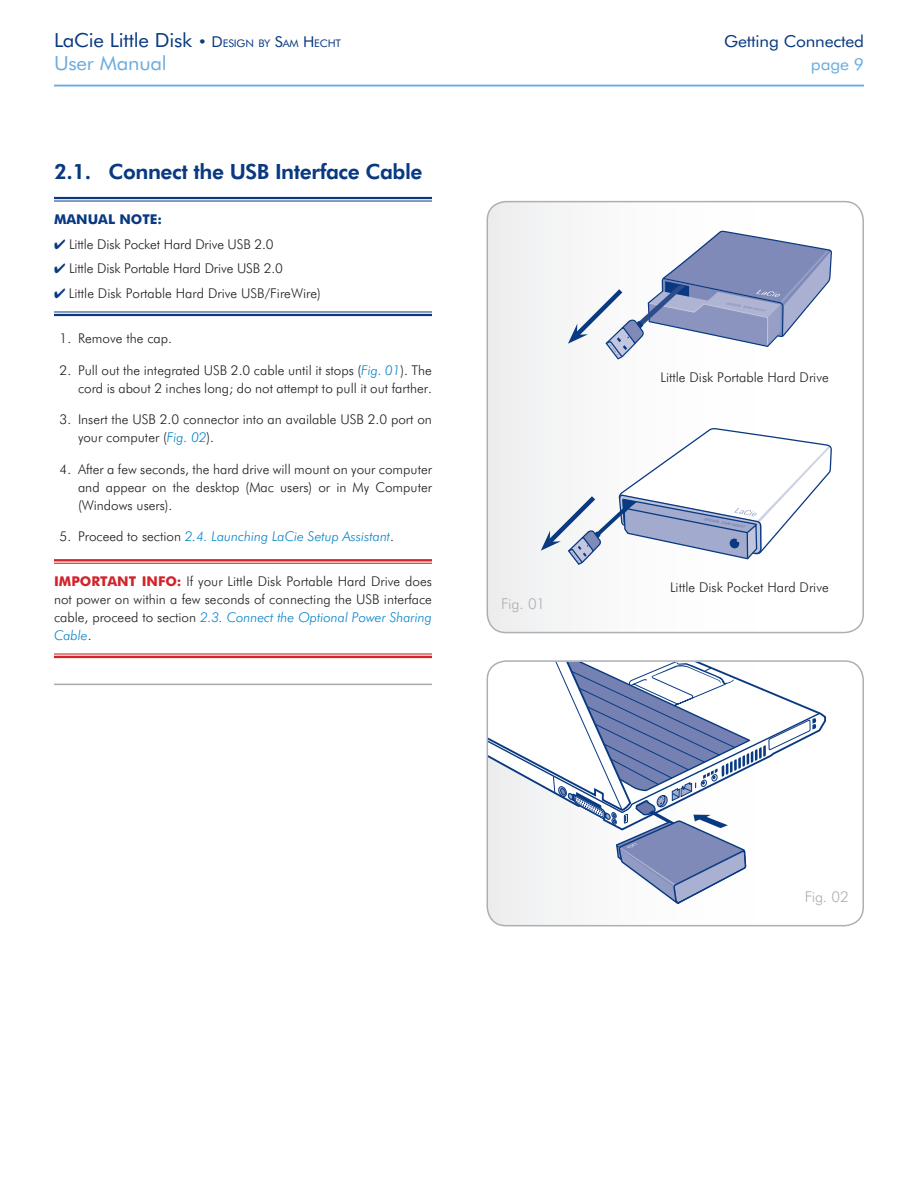
<style>
.page{position:relative;width:918px;height:1188px;background:#fff}
.page>*{position:absolute;margin:0;border:0;box-sizing:border-box;transform-origin:0 0}
._1_1_Heading{font:800 21px "Futura BT";letter-spacing:-.02em;color:#083981}
.t1{font:19.5px "Futura BT";letter-spacing:-.01em;color:#083981;scale:1.05 1}
.t2{font:19.5px "Futura BT";letter-spacing:-.01em;color:#6caddf;scale:1.05 1}
.t3{font:16.5px "Futura BT";letter-spacing:-.01em;color:#083981;scale:1.05 1}
.t4{font:16.5px "Futura BT";color:#6caddf;scale:1.05 1}
.t5{font:300 15px "Futura BT";color:#aeafb3}
.Numbering_123{font:300 13.5px/18px "Futura BT";color:#231f20;text-align:right}
.Important_note{font:300 13.5px/18px "Futura BT";color:#231f20;text-align:justify}
.Note__middle{font:300 13.5px "Futura BT";letter-spacing:-.01em;color:#231f20}
.Numbering_123-2{font:italic 300 13.5px "Futura BT";color:#0082c8}
.Manual_note__end{font:300 13.5px "Futura BT";color:#231f20}
.Manual_note__begin{font:700 13.5px "Futura BT";color:#083981}
.s1{font-size:15px}
.s2{font-size:10.5px}
.s3{color:#083981}
.s4{font-style:italic;color:#0082c8}
.s5{font-style:normal;color:#231f20}
.s6{font-weight:700;color:#d1232a}
</style>
<div class="page">
<hr style="left:54px;top:85px;width:810px;height:1px;background:#6caddf">
<hr style="left:54px;top:197px;width:378px;height:2px;background:#083981">
<hr style="left:54px;top:201px;width:378px;height:1px;background:#083981">
<hr style="left:54px;top:312px;width:378px;height:1px;background:#083981">
<hr style="left:54px;top:314px;width:378px;height:2px;background:#083981">
<svg style="left:54px;top:561px;width:378px;height:2px"></svg>
<hr style="left:54px;top:559px;width:378px;height:2px;background:#d1232a">
<hr style="left:54px;top:563px;width:378px;height:1px;background:#d1232a">
<hr style="left:54px;top:654px;width:378px;height:4px;background:#f3c9c2">
<hr style="left:54px;top:654px;width:378px;height:1px;background:#d1232a">
<hr style="left:54px;top:656px;width:378px;height:2px;background:#d1232a">
<hr style="left:54px;top:684px;width:378px;height:1px;background:#a8a9ad">
<svg style="left:487px;top:202px;width:376px;height:431px"></svg>
<div style="left:487px;top:201px;width:377px;height:432px;border:2px solid #aeafb3;border-radius:19px"></div>
<svg style="left:487px;top:663px;width:376px;height:263px"></svg>
<svg style="left:821px;top:663px;width:7px;height:169px"></svg>
<svg style="left:488px;top:663px;width:333px;height:242px"></svg>
<div style="left:487px;top:660px;width:377px;height:266px;border:2px solid #aeafb3;border-radius:19px"></div>
<svg style="left:568px;top:230px;width:263px;height:130px"></svg>
<svg style="left:541px;top:428px;width:292px;height:138px"></svg>
<h2 class="t1" style="left:54px;top:28px;width:275px">LaCie Little Disk <span class="s1">• D</span><span class="s2">ESIGN BY</span> <span class="s1">S</span><span class="s2">AM</span> <span class="s1">H</span><span class="s2">ECHT</span></h2>
<p class="t3" style="left:724px;top:31px;width:135px">Getting Connected</p>
<h2 class="t2" style="left:54px;top:52px;width:109px">User Manual</h2>
<p class="t4" style="left:811px;top:55px;width:52px">page 9</p>
<p class="_1_1_Heading" style="left:54px;top:159px;width:370px">2.1. Connect the USB Interface Cable</p>
<p class="Manual_note__begin" style="left:54px;top:211px;width:110px">MANUAL NOTE:</p>
<p class="Note__middle" style="left:54px;top:236px;width:221px"><span class="s3">✔</span> Little Disk Pocket Hard Drive USB 2.0</p>
<p class="Note__middle" style="left:54px;top:260px;width:231px"><span class="s3">✔</span> Little Disk Portable Hard Drive USB 2.0</p>
<p class="Manual_note__end" style="left:54px;top:285px;width:268px"><span class="s3">✔</span> Little Disk Portable Hard Drive USB/FireWire)</p>
<p class="Numbering_123" style="left:60px;top:329px;width:114px">1. Remove the cap.</p>
<p class="Numbering_123" style="left:60px;top:361px;width:374px">2. Pull out the integrated USB 2.0 cable until it stops (<span class="s4">Fig. 01</span>). The cord is about 2 inches long; do not attempt to pull it out farther.</p>
<p class="Numbering_123" style="left:78px;top:410px;width:355px;text-align:left;text-indent:-18px">3. Insert the USB 2.0 connector into an available USB 2.0 port on your computer (<span class="s4">Fig. 02</span>).</p>
<p class="Numbering_123" style="left:78px;top:460px;width:356px;text-align:justify;text-indent:-18px">4. After a few seconds, the hard drive will mount on your computer and appear on the desktop (Mac users) or in My Computer (Windows users).</p>
<p class="Numbering_123-2" style="left:60px;top:528px;width:336px"><span class="s5">5. Proceed to section</span> 2.4. Launching LaCie Setup Assistant<span class="s5">.</span></p>
<p class="Important_note" style="left:54px;top:572px;width:380px"><span class="s6">IMPORTANT INFO:</span> If your Little Disk Portable Hard Drive does not power on within a few seconds of connecting the USB interface cable, proceed to section <span class="s4">2.3. Connect the Optional Power Sharing Cable</span>.</p>
<p class="t5" style="left:501px;top:594px;width:46px">Fig. 01</p>
<p class="Important_note" style="left:660px;top:368px;width:170px">Little Disk Portable Hard Drive</p>
<p class="Important_note" style="left:670px;top:578px;width:160px">Little Disk Pocket Hard Drive</p>
<p class="t5" style="left:805px;top:887px;width:46px">Fig. 02</p>
</div>
